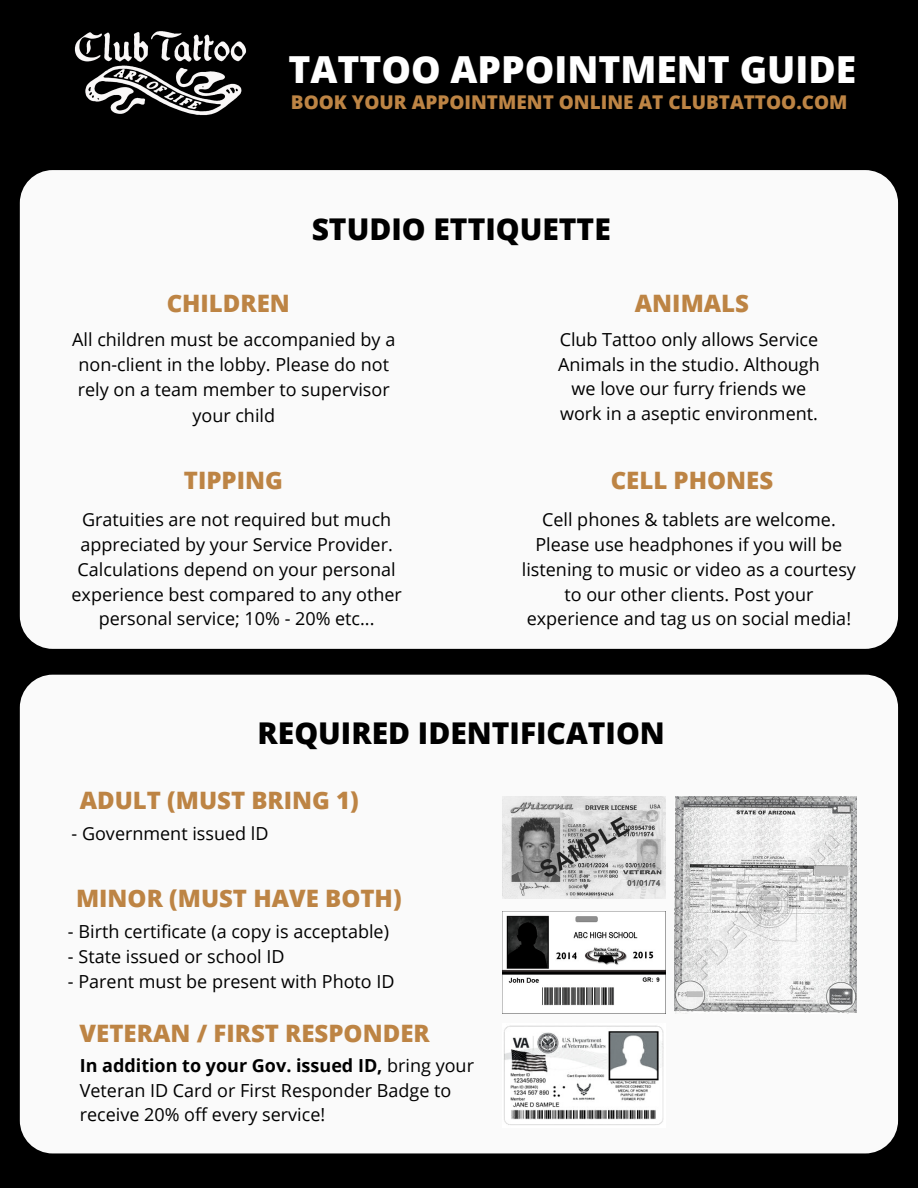
<style>
.page{position:relative;width:918px;height:1188px;background:#000}
.page>*{position:absolute;margin:0;border:0;box-sizing:border-box;transform-origin:0 0}
.t1{font:800 37.2px "Open Sans";color:#fff}
.t2{font:800 30px "Open Sans";color:#000}
.t3{font:800 24px "Open Sans";color:#bd8444}
.t4{font:800 18.9px "Open Sans";color:#bd8444}
.t5{font:18px/24.8px "Open Sans";color:#000;text-align:center}
.s1{font-weight:700}
</style>
<div class="page">
<img style="left:74px;top:31px;width:173px;height:85px">
<div style="left:20px;top:170px;width:878px;height:479px;background:#fafafa;border-radius:33px"></div>
<div style="left:20px;top:675px;width:878px;height:478px;background:#fafafa;border-radius:33px"></div>
<img style="left:502px;top:796px;width:163px;height:103px">
<img style="left:502px;top:911px;width:163px;height:103px">
<img style="left:675px;top:796px;width:181px;height:217px">
<img style="left:504px;top:1025px;width:160px;height:100px">
<h1 class="t1" style="left:288px;top:44px;width:569px">TATTOO APPOINTMENT GUIDE</h1>
<p class="t4" style="left:291px;top:89px;width:558px">BOOK YOUR APPOINTMENT ONLINE AT CLUBTATTOO.COM</p>
<h2 class="t2" style="left:312px;top:208px;width:301px">STUDIO ETTIQUETTE</h2>
<h3 class="t3" style="left:167px;top:286px;width:125px">CHILDREN</h3>
<h3 class="t3" style="left:635px;top:286px;width:116px">ANIMALS</h3>
<p class="t5" style="left:72px;top:327px;width:325px">All children must be accompanied by a non-client in the lobby. Please do not rely on a team member to supervisor your child</p>
<p class="t5" style="left:558px;top:327px;width:263px">Club Tattoo only allows Service<br>Animals in the studio. Although we love our furry friends we work in a aseptic environment.</p>
<h3 class="t3" style="left:184px;top:464px;width:100px">TIPPING</h3>
<h3 class="t3" style="left:611px;top:464px;width:164px">CELL PHONES</h3>
<p class="t5" style="left:71px;top:507px;width:332px">Gratuities are not required but much appreciated by your Service Provider.<br>Calculations depend on your personal experience best compared to any other personal service; 10% - 20% etc...</p>
<p class="t5" style="left:522px;top:507px;width:336px">Cell phones &amp; tablets are welcome.<br>Please use headphones if you will be listening to music or video as a courtesy to our other clients. Post your experience and tag us on social media!</p>
<h2 class="t2" style="left:258px;top:712px;width:409px">REQUIRED IDENTIFICATION</h2>
<h3 class="t3" style="left:80px;top:784px;width:281px">ADULT (MUST BRING 1)</h3>
<p class="t5" style="left:72px;top:821px;width:199px">- Government issued lD</p>
<h3 class="t3" style="left:76px;top:881px;width:327px">MINOR (MUST HAVE BOTH)</h3>
<p class="t5" style="left:68px;top:918px;width:323px">- Birth certificate (a copy is acceptable)</p>
<p class="t5" style="left:68px;top:943px;width:218px">- State issued or school ID</p>
<p class="t5" style="left:68px;top:968px;width:328px">- Parent must be present with Photo ID</p>
<h3 class="t3" style="left:80px;top:1017px;width:352px">VETERAN / FIRST RESPONDER</h3>
<p class="t5" style="left:80px;top:1052px;width:396px;text-align:left"><span class="s1">In addition to your Gov. issued ID,</span> bring your<br>Veteran ID Card or First Responder Badge to receive 20% off every service!</p>
</div>
